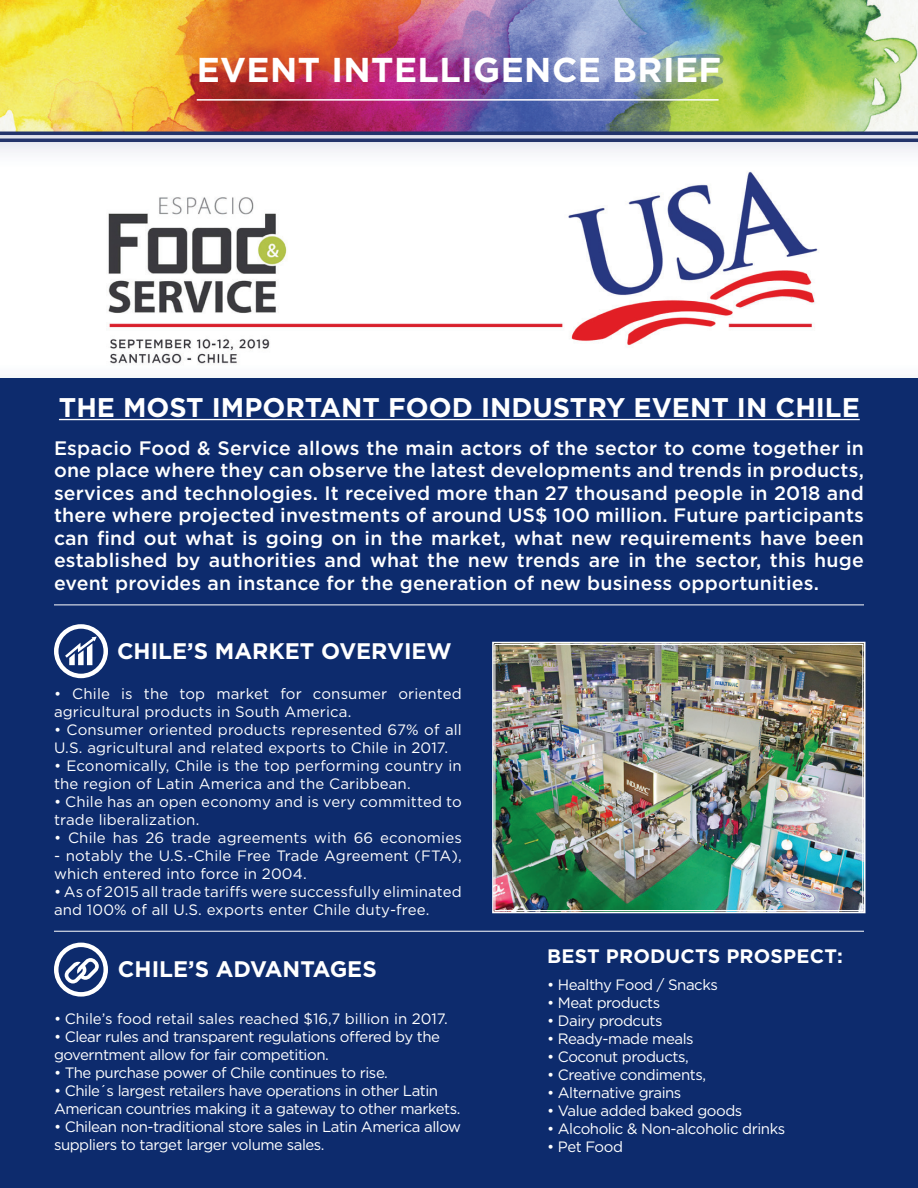
<style>
.page{position:relative;width:918px;height:1188px;background:#0d2b6d}
.page>*{position:absolute;margin:0;border:0;box-sizing:border-box;transform-origin:0 0}
.t1{font:700 34.5px "Gotham";letter-spacing:.015em;color:#fff}
.t2{font:700 27px "Gotham";color:#fff}
.t3{font:700 22.5px "Gotham";color:#fff}
.t4{font:500 19.5px/22.5px "Gotham";letter-spacing:.01em;color:#fff;text-align:justify}
.t5{font:700 19.5px "Gotham";letter-spacing:.01em;color:#fff}
.t6{font:15px/18px "Gotham";letter-spacing:.01em;color:#fff}
.t7{font:15px/18px "Gotham";letter-spacing:-.03em;color:#fff}
.t8{font:15px "Gotham";letter-spacing:-.01em;color:#fff}
</style>
<div class="page">
<img style="left:0;top:135px;width:918px;height:243px">
<hr style="left:54px;top:605px;width:810px;height:1px;background:#fff">
<hr style="left:54px;top:931px;width:810px;height:1px;background:#fff">
<div style="left:54px;top:624px;width:54px;height:54px;border:4px solid #fff;border-radius:50%"></div>
<svg style="left:65px;top:637px;width:32px;height:28px"></svg>
<div style="left:54px;top:943px;width:54px;height:54px;border:4px solid #fff;border-radius:50%"></div>
<svg style="left:65px;top:958px;width:34px;height:25px"></svg>
<img style="left:492px;top:641px;width:374px;height:273px">
<div style="left:495px;top:644px;width:368px;height:267px;border:1px solid #fff"></div>
<img style="left:0;top:0;width:918px;height:132px">
<hr style="left:197px;top:99px;width:522px;height:2px;background:#fff">
<hr style="left:0;top:132px;width:918px;height:3px;background:#22336b">
<hr style="left:0;top:139px;width:918px;height:3px;background:#22336b">
<hr style="left:59px;top:419px;width:801px;height:1px;background:#fff">
<h1 class="t1" style="left:197px;top:47px;width:526px">EVENT INTELLIGENCE BRIEF</h1>
<h2 class="t2" style="left:59px;top:389px;width:802px">THE MOST IMPORTANT FOOD INDUSTRY EVENT IN CHILE</h2>
<p class="t4" style="left:54px;top:436px;width:812px">Espacio Food &amp; Service allows the main actors of the sector to come together in one place where they can observe the latest developments and trends in products, services and technologies. It received more than 27 thousand people in 2018 and there where projected investments of around US$ 100 million. Future participants can find out what is going on in the market, what new requirements have been established by authorities and what the new trends are in the sector, this huge event provides an instance for the generation of new business opportunities.</p>
<h3 class="t3" style="left:117px;top:636px;width:336px">CHILE’S MARKET OVERVIEW</h3>
<p class="t6" style="left:54px;top:684px;width:409px">• Chile is the top market for consumer oriented agricultural products in South America.</p>
<p class="t6" style="left:54px;top:720px;width:409px">• Consumer oriented products represented 67% of all<br>U.S. agricultural and related exports to Chile in 2017.</p>
<p class="t6" style="left:54px;top:756px;width:409px">• Economically, Chile is the top performing country in the region of Latin America and the Caribbean.</p>
<p class="t6" style="left:54px;top:792px;width:409px">• Chile has an open economy and is very committed to trade liberalization.</p>
<p class="t6" style="left:54px;top:828px;width:409px">• Chile has 26 trade agreements with 66 economies</p>
<p class="t6" style="left:54px;top:846px;width:409px">- notably the U.S.-Chile Free Trade Agreement (FTA), which entered into force in 2004.</p>
<p class="t6" style="left:54px;top:882px;width:409px">• As of 2015 all trade tariffs were successfully eliminated and 100% of all U.S. exports enter Chile duty-free.</p>
<h3 class="t3" style="left:118px;top:954px;width:260px">CHILE’S ADVANTAGES</h3>
<p class="t8" style="left:54px;top:1010px;width:395px">• Chile’s food retail sales reached $16,7 billion in 2017.</p>
<p class="t7" style="left:54px;top:1028px;width:388px">• Clear rules and transparent regulations offered by the governtment allow for fair competition.</p>
<p class="t7" style="left:54px;top:1064px;width:335px">• The purchase power of Chile continues to rise.</p>
<p class="t7" style="left:54px;top:1082px;width:408px">• Chile´s largest retailers have operations in other Latin<br>American countries making it a gateway to other markets.</p>
<p class="t7" style="left:54px;top:1118px;width:409px">• Chilean non-traditional store sales in Latin America allow suppliers to target larger volume sales.</p>
<h3 class="t5" style="left:547px;top:943px;width:297px">BEST PRODUCTS PROSPECT:</h3>
<p class="t7" style="left:547px;top:975px;width:172px">• Healthy Food / Snacks</p>
<p class="t7" style="left:547px;top:993px;width:115px">• Meat products</p>
<p class="t7" style="left:547px;top:1011px;width:117px">• Dairy prodcuts</p>
<p class="t7" style="left:547px;top:1029px;width:148px">• Ready-made meals</p>
<p class="t7" style="left:547px;top:1047px;width:143px">• Coconut products,</p>
<p class="t7" style="left:547px;top:1065px;width:161px">• Creative condiments,</p>
<p class="t7" style="left:547px;top:1083px;width:136px">• Alternative grains</p>
<p class="t7" style="left:547px;top:1101px;width:197px">• Value added baked goods</p>
<p class="t7" style="left:547px;top:1119px;width:240px">• Alcoholic &amp; Non-alcoholic drinks</p>
<p class="t8" style="left:547px;top:1137px;width:77px">• Pet Food</p>
</div>
